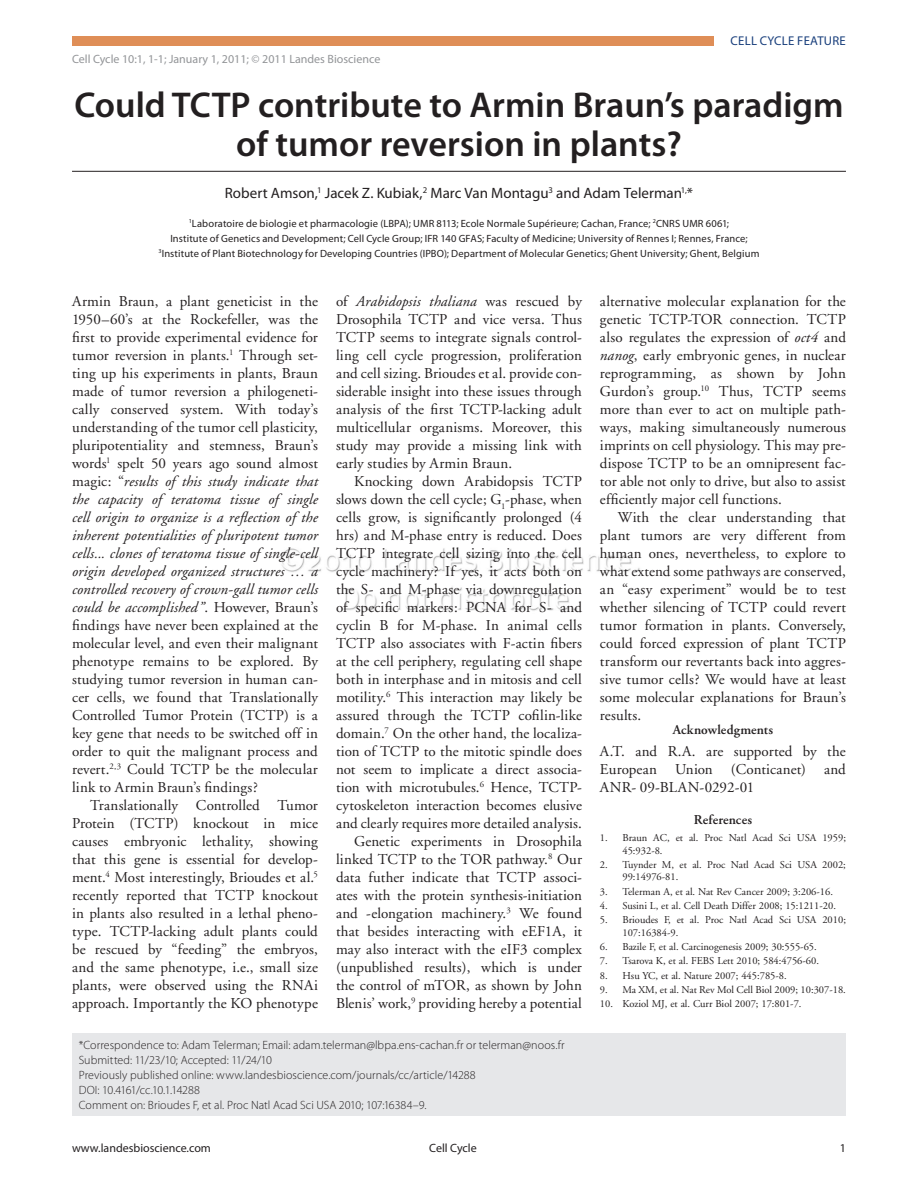
<style>
.page{position:relative;width:918px;height:1188px;background:#fff}
.page>*{position:absolute;margin:0;border:0;box-sizing:border-box;transform-origin:0 0}
.t1{font:600 36px/39px "Myriad Pro";color:#231f20;text-align:center}
.t2{font:15px/18px "Adobe Garamond";letter-spacing:.01em;color:#231f20;text-align:justify}
.t3{font:15px "Myriad Pro";color:#231f20}
.t4{font:600 13.5px "Adobe Garamond";letter-spacing:.01em;color:#231f20}
.t5{font:12.75px "Myriad Pro";letter-spacing:.02em;color:#193f7c}
.t6{font:300 12px/15px "Myriad Pro";letter-spacing:.005em;color:#231f20}
.t7{font:12px "Myriad Pro";color:#939598}
.t8{font:12px "Myriad Pro";color:#231f20}
.t9{font:10.5px/12.8px "Adobe Garamond";color:#231f20}
.t10{font:10.5px/15px "Myriad Pro";letter-spacing:.015em;color:#231f20;text-align:center}
.s1{font-style:italic}
</style>
<div class="page">
<img style="left:281px;top:548px;width:359px;height:63px">
<div style="left:72px;top:36px;width:641px;height:10px;background:#df8e57"></div>
<hr style="left:72px;top:171px;width:774px;height:1px;background:#231f20">
<div style="left:72px;top:1033px;width:774px;height:83px;background:#e6e7e9"></div>
<p class="t7" style="left:72px;top:52px;width:310px">Cell Cycle 10:1, 1-1; January 1, 2011; © 2011 Landes Bioscience</p>
<p class="t5" style="left:731px;top:32px;width:52px">CELL Cycle</p>
<p class="t5" style="left:797px;top:32px;width:49px">Feature</p>
<h1 class="t1" style="left:74px;top:85px;width:771px">Could TCTP contribute to Armin Braun’s paradigm of tumor reversion in plants?</h1>
<p class="t3" style="left:225px;top:184px;width:470px">Robert Amson,<sup>1</sup> Jacek Z. Kubiak,<sup>2</sup> Marc Van Montagu<sup>3</sup> and Adam Telerman<sup>1,</sup>*</p>
<p class="t10" style="left:159px;top:216px;width:602px"><sup>1</sup>Laboratoire de biologie et pharmacologie (LBPA); UMR 8113; Ecole Normale Supérieure; Cachan, France; <sup>2</sup>CNRS UMR 6061;<br>Institute of Genetics and Development; Cell Cycle Group; IFR 140 GFAS; Faculty of Medicine; University of Rennes I; Rennes, France;<br><sup>3</sup>Institute of Plant Biotechnology for Developing Countries (IPBO); Department of Molecular Genetics; Ghent University; Ghent, Belgium</p>
<p class="t2" style="left:72px;top:293px;width:247px">Armin Braun, a plant geneticist in the 1950–60’s at the Rockefeller, was the first to provide experimental evidence for tumor reversion in plants.<sup>1</sup> Through set&shy;ting up his experiments in plants, Braun made of tumor reversion a philogeneti&shy;cally conserved system. With today’s understanding of the tumor cell plasticity, pluripotentiality and stemness, Braun’s words<sup>1</sup> spelt 50 years ago sound almost magic: “<span class="s1">results of this study indicate that the capacity of teratoma tissue of single cell origin to organize is a reflection of the inherent potentialities of pluripotent tumor cells... clones of teratoma tissue of single-cell origin developed organized structures … a controlled recovery of crown-gall tumor cells could be accomplished”</span>. However, Braun’s findings have never been explained at the molecular level, and even their malignant phenotype remains to be explored. By studying tumor reversion in human can&shy;cer cells, we found that Translationally Controlled Tumor Protein (TCTP) is a key gene that needs to be switched off in order to quit the malignant process and revert.<sup>2,3</sup> Could TCTP be the molecular link to Armin Braun’s findings?</p>
<p class="t2" style="left:72px;top:797px;width:247px;text-indent:18px">Translationally Controlled Tumor Protein (TCTP) knockout in mice causes embryonic lethality, showing that this gene is essential for develop&shy;ment.<sup>4</sup> Most interestingly, Brioudes et al.<sup>5 </sup>recently reported that TCTP knockout in plants also resulted in a lethal pheno&shy;type. TCTP-lacking adult plants could be rescued by “feeding” the embryos, and the same phenotype, i.e., small size plants, were observed using the RNAi approach. Importantly the KO phenotype</p>
<p class="t2" style="left:336px;top:293px;width:247px">of <span class="s1">Arabidopsis thaliana</span> was rescued by Drosophila TCTP and vice versa. Thus TCTP seems to integrate signals control&shy;ling cell cycle progression, proliferation and cell sizing. Brioudes et al. provide con&shy;siderable insight into these issues through analysis of the first TCTP-lacking adult multicellular organisms. Moreover, this study may provide a missing link with early studies by Armin Braun.</p>
<p class="t2" style="left:336px;top:473px;width:248px;text-align:right">Knocking down Arabidopsis TCTP slows down the cell cycle; G<sub>1</sub>-phase, when cells grow, is significantly prolonged (4 hrs) and M-phase entry is reduced. Does TCTP integrate cell sizing into the cell cycle machinery? If yes, it acts both on the S- and M-phase via downregulation of specific markers: PCNA for S- and cyclin B for M-phase. In animal cells TCTP also associates with F-actin fibers at the cell periphery, regulating cell shape both in interphase and in mitosis and cell motility.<sup>6</sup> This interaction may likely be assured through the TCTP cofilin-like domain.<sup>7</sup> On the other hand, the localiza&shy;tion of TCTP to the mitotic spindle does not seem to implicate a direct associa&shy;tion with microtubules.<sup>6</sup> Hence, TCTP&shy;cytoskeleton interaction becomes elusive and clearly requires more detailed analysis.<br>Genetic experiments in Drosophila linked TCTP to the TOR pathway.<sup>8</sup> Our data futher indicate that TCTP associ&shy;ates with the protein synthesis-initiation and -elongation machinery.<sup>3</sup> We found that besides interacting with eEF1A, it may also interact with the eIF3 complex (unpublished results), which is under the control of mTOR, as shown by John Blenis’ work,<sup>9</sup> providing hereby a potential</p>
<p class="t6" style="left:79px;top:1038px;width:487px">*Correspondence to: Adam Telerman; Email: adam.telerman@lbpa.ens-cachan.fr or telerman@noos.fr Submitted: 11/23/10; Accepted: 11/24/10<br>Previously published online: www.landesbioscience.com/journals/cc/article/14288<br>DOI: 10.4161/cc.10.1.14288<br>Comment on: Brioudes F, et al. Proc Natl Acad Sci USA 2010; 107:16384–9.</p>
<p class="t2" style="left:600px;top:293px;width:248px">alternative molecular explanation for the genetic TCTP-TOR connection. TCTP also regulates the expression of <span class="s1">oct4</span> and <span class="s1">nanog</span>, early embryonic genes, in nuclear reprogramming, as shown by John Gurdon’s group.<sup>10</sup> Thus, TCTP seems more than ever to act on multiple path&shy;ways, making simultaneously numerous imprints on cell physiology. This may pre&shy;dispose TCTP to be an omnipresent fac&shy;tor able not only to drive, but also to assist efficiently major cell functions.</p>
<p class="t2" style="left:600px;top:509px;width:248px;text-indent:18px">With the clear understanding that plant tumors are very different from human ones, nevertheless, to explore to what extend some pathways are conserved, an “easy experiment” would be to test whether silencing of TCTP could revert tumor formation in plants. Conversely, could forced expression of plant TCTP transform our revertants back into aggres&shy;sive tumor cells? We would have at least some molecular explanations for Braun’s results.</p>
<p class="t4" style="left:673px;top:722px;width:102px">Acknowledgments</p>
<p class="t2" style="left:600px;top:743px;width:247px">A.T. and R.A. are supported by the European Union (Conticanet) and ANR- 09-BLAN-0292-01</p>
<p class="t4" style="left:694px;top:812px;width:60px">References</p>
<p class="t9" style="left:622px;top:831px;width:225px;text-indent:-23px">1. Braun AC, et al. Proc Natl Acad Sci USA 1959;<br>45:932-8.</p>
<p class="t9" style="left:622px;top:858px;width:225px;text-indent:-23px">2. Tuynder M, et al. Proc Natl Acad Sci USA 2002;<br>99:14976-81.</p>
<p class="t9" style="left:600px;top:885px;width:235px">3. Telerman A, et al. Nat Rev Cancer 2009; 3:206-16.</p>
<p class="t9" style="left:600px;top:900px;width:237px">4. Susini L, et al. Cell Death Differ 2008; 15:1211-20.</p>
<p class="t9" style="left:622px;top:914px;width:225px;text-indent:-23px">5. Brioudes F, et al. Proc Natl Acad Sci USA 2010;<br>107:16384-9.</p>
<p class="t9" style="left:600px;top:941px;width:218px">6. Bazile F, et al. Carcinogenesis 2009; 30:555-65.</p>
<p class="t9" style="left:600px;top:955px;width:221px">7. Tsarova K, et al. FEBS Lett 2010; 584:4756-60.</p>
<p class="t9" style="left:600px;top:969px;width:188px">8. Hsu YC, et al. Nature 2007; 445:785-8.</p>
<p class="t9" style="left:600px;top:984px;width:247px">9. Ma XM, et al. Nat Rev Mol Cell Biol 2009; 10:307-18.</p>
<p class="t9" style="left:600px;top:998px;width:203px">10. Koziol MJ, et al. Curr Biol 2007; 17:801-7.</p>
<p class="t8" style="left:72px;top:1141px;width:140px">www.landesbioscience.com</p>
<p class="t8" style="left:429px;top:1141px;width:49px">Cell Cycle</p>
<p class="t8" style="left:840px;top:1141px;width:8px">1</p>
</div>
